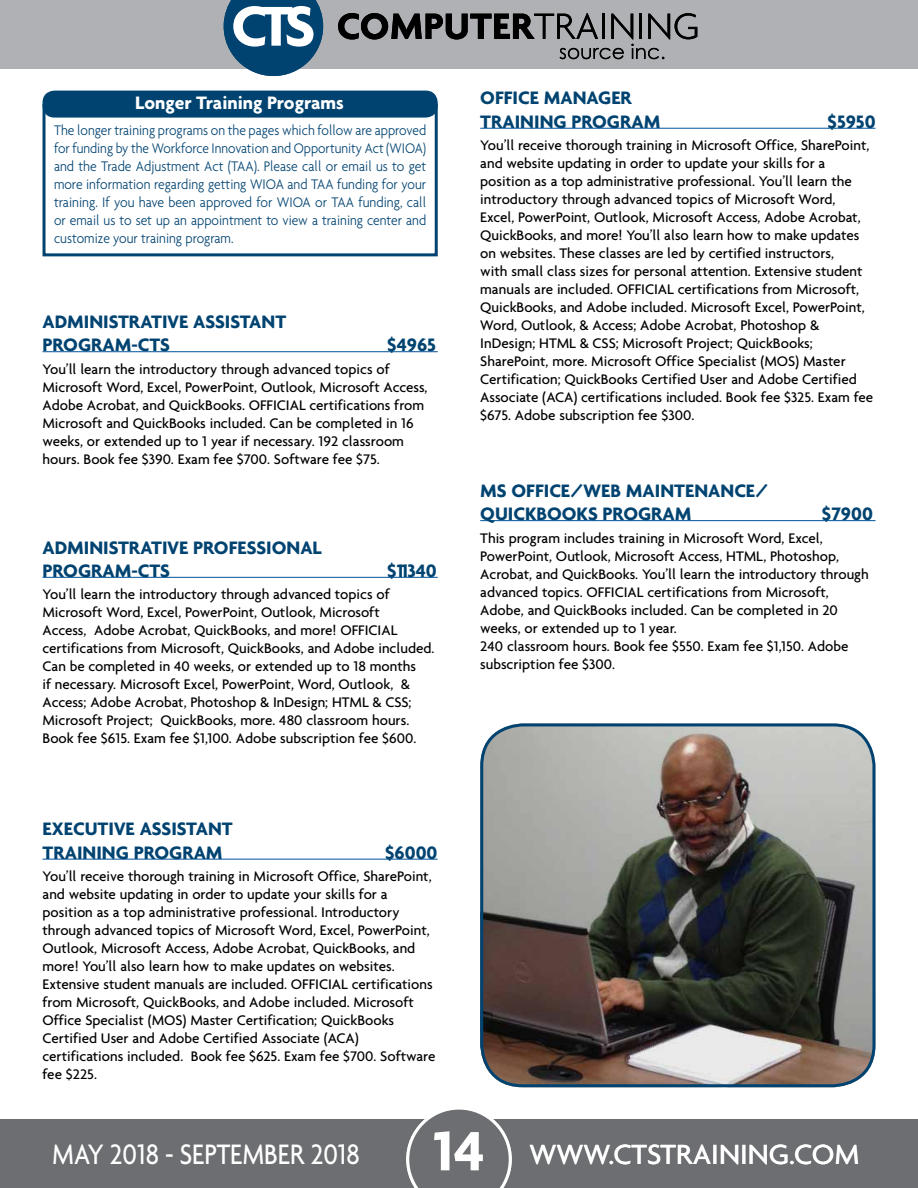
<style>
.page{position:relative;width:918px;height:1188px;background:#fff}
.page>*{position:absolute;margin:0;border:0;box-sizing:border-box;transform-origin:0 0}
.t1{font:500 30.45px "Agenda";color:#fff;scale:.86 1}
.t2{font:700 19.5px "Agenda";color:#004371}
.t3{font:700 19.5px "Agenda";color:#fff}
.t4{font:500 15px/18px "Agenda";color:#000}
.t5{font:300 15px/18px "Agenda";color:#004371;text-align:justify;scale:.91 1}
.s1{font-weight:700;font-size:60px}
.s2{font-size:30px}
</style>
<div class="page">
<div style="left:0;top:1119px;width:918px;height:69px;background:#6d6e71"></div>
<div style="left:0;top:0;width:918px;height:69px;background:#afb1b4"></div>
<svg style="left:224px;top:0;width:99px;height:76px;background:#5a84a0"></svg>
<svg style="left:338px;top:13px;width:359px;height:46px"></svg>
<svg style="left:406px;top:1109px;width:106px;height:79px"></svg>
<hr style="left:43px;top:351px;width:395px;height:1px;background:#00539b">
<hr style="left:43px;top:577px;width:395px;height:1px;background:#00539b">
<hr style="left:43px;top:859px;width:395px;height:1px;background:#00539b">
<hr style="left:480px;top:128px;width:395px;height:1px;background:#00539b">
<img style="left:480px;top:724px;width:395px;height:363px">
<div style="left:480px;top:723px;width:395px;height:364px;border:3px solid #004371;border-radius:41px"></div>
<div style="left:43px;top:104px;width:395px;height:152px;border:3px solid #004371"></div>
<div style="left:43px;top:91px;width:395px;height:27px;background:#004371;border-radius:12px"></div>
<hr style="left:480px;top:520px;width:395px;height:1px;background:#00539b">
<h2 class="t3" style="left:135px;top:91px;width:210px">LONGER TRAINING PROGRAMS</h2>
<p class="t5" style="left:54px;top:121px;width:411px">The longer training programs on the pages which follow are approved for funding by the Workforce Innovation and Opportunity Act (WIOA) and the Trade Adjustment Act (TAA). Please call or email us to get more information regarding getting WIOA and TAA funding for your training. If you have been approved for WIOA or TAA funding, call or email us to set up an appointment to view a training center and customize your training program.</p>
<h2 class="t2" style="left:43px;top:310px;width:24px">ADMINISTRATIVE</h2>
<h2 class="t2" style="left:193px;top:310px;width:24px">ASSISTANT</h2>
<h2 class="t2" style="left:43px;top:333px;width:24px">PROGRAM</h2>
<h2 class="t2" style="left:131px;top:333px;width:40px">-CTS</h2>
<h2 class="t2" style="left:387px;top:333px;width:50px">$4965</h2>
<p class="t4" style="left:43px;top:360px;width:387px">You’ll learn the introductory through advanced topics of Microsoft Word, Excel, PowerPoint, Outlook, Microsoft Access, Adobe Acrobat, and QuickBooks. OFFICIAL certifications from Microsoft and QuickBooks included. Can be completed in 16 weeks, or extended up to 1 year if necessary. 192 classroom hours. Book fee $390. Exam fee $700. Software fee $75.</p>
<h2 class="t2" style="left:43px;top:535px;width:24px">ADMINISTRATIVE</h2>
<h2 class="t2" style="left:193px;top:535px;width:22px">PROFESSIONAL</h2>
<h2 class="t2" style="left:43px;top:559px;width:24px">PROGRAM</h2>
<h2 class="t2" style="left:131px;top:559px;width:40px">-CTS</h2>
<h2 class="t2" style="left:387px;top:559px;width:51px">$11340</h2>
<p class="t4" style="left:43px;top:585px;width:394px">You’ll learn the introductory through advanced topics of Microsoft Word, Excel, PowerPoint, Outlook, Microsoft<br>Access, Adobe Acrobat, QuickBooks, and more! OFFICIAL certifications from Microsoft, QuickBooks, and Adobe included.<br>Can be completed in 40 weeks, or extended up to 18 months<br>if necessary. Microsoft Excel, PowerPoint, Word, Outlook, &amp; Access; Adobe Acrobat, Photoshop &amp; InDesign; HTML &amp; CSS; Microsoft Project; QuickBooks, more. 480 classroom hours.<br>Book fee $615. Exam fee $1,100. Adobe subscription fee $600.</p>
<h2 class="t2" style="left:43px;top:817px;width:21px">EXECUTIVE</h2>
<h2 class="t2" style="left:140px;top:817px;width:12px">ASSISTANT</h2>
<h2 class="t2" style="left:43px;top:841px;width:23px">TRAINING</h2>
<h2 class="t2" style="left:134px;top:841px;width:14px">PROGRAM</h2>
<h2 class="t2" style="left:385px;top:841px;width:54px">$6000</h2>
<p class="t4" style="left:43px;top:867px;width:394px">You’ll receive thorough training in Microsoft Office, SharePoint, and website updating in order to update your skills for a position as a top administrative professional. Introductory through advanced topics of Microsoft Word, Excel, PowerPoint, Outlook, Microsoft Access, Adobe Acrobat, QuickBooks, and more! You’ll also learn how to make updates on websites.<br>Extensive student manuals are included. OFFICIAL certifications from Microsoft, QuickBooks, and Adobe included. Microsoft Office Specialist (MOS) Master Certification; QuickBooks Certified User and Adobe Certified Associate (ACA) certifications included. Book fee $625. Exam fee $700. Software fee $225.</p>
<h2 class="t2" style="left:480px;top:86px;width:11px">OFFICE</h2>
<h2 class="t2" style="left:544px;top:86px;width:14px">MANAGER</h2>
<h2 class="t2" style="left:480px;top:110px;width:12px">TRAINING</h2>
<h2 class="t2" style="left:571px;top:110px;width:24px">PROGRAM</h2>
<h2 class="t2" style="left:828px;top:110px;width:50px">$5950</h2>
<p class="t4" style="left:480px;top:136px;width:395px">You’ll receive thorough training in Microsoft Office, SharePoint, and website updating in order to update your skills for a position as a top administrative professional. You’ll learn the introductory through advanced topics of Microsoft Word, Excel, PowerPoint, Outlook, Microsoft Access, Adobe Acrobat, QuickBooks, and more! You’ll also learn how to make updates on websites. These classes are led by certified instructors,<br>with small class sizes for personal attention. Extensive student manuals are included. OFFICIAL certifications from Microsoft, QuickBooks, and Adobe included. Microsoft Excel, PowerPoint, Word, Outlook, &amp; Access; Adobe Acrobat, Photoshop &amp; InDesign; HTML &amp; CSS; Microsoft Project; QuickBooks; SharePoint, more. Microsoft Office Specialist (MOS) Master Certification; QuickBooks Certified User and Adobe Certified Associate (ACA) certifications included. Book fee $325. Exam fee $675. Adobe subscription fee $300.</p>
<h2 class="t2" style="left:480px;top:479px;width:56px">MS OFFICE</h2>
<h2 class="t2" style="left:571px;top:479px;width:85px">/WEB MAINTENANCE</h2>
<h2 class="t2" style="left:756px;top:479px;width:14px">/</h2>
<h2 class="t2" style="left:480px;top:502px;width:26px">QUICK</h2>
<h2 class="t2" style="left:536px;top:502px;width:25px">BOOKS</h2>
<h2 class="t2" style="left:603px;top:502px;width:14px">PROGRAM</h2>
<h2 class="t2" style="left:822px;top:502px;width:53px">$7900</h2>
<p class="t4" style="left:480px;top:529px;width:390px">This program includes training in Microsoft Word, Excel, PowerPoint, Outlook, Microsoft Access, HTML, Photoshop, Acrobat, and QuickBooks. You’ll learn the introductory through advanced topics. OFFICIAL certifications from Microsoft, Adobe, and QuickBooks included. Can be completed in 20 weeks, or extended up to 1 year.<br>240 classroom hours. Book fee $550. Exam fee $1,150. Adobe subscription fee $300.</p>
<h1 class="t1" style="left:52px;top:1136px;width:940px">MAY 2018 - SEPTEMBER 2018 <span class="s1">14</span> <span class="s2">WWW.CTSTRAINING.COM</span></h1>
</div>
